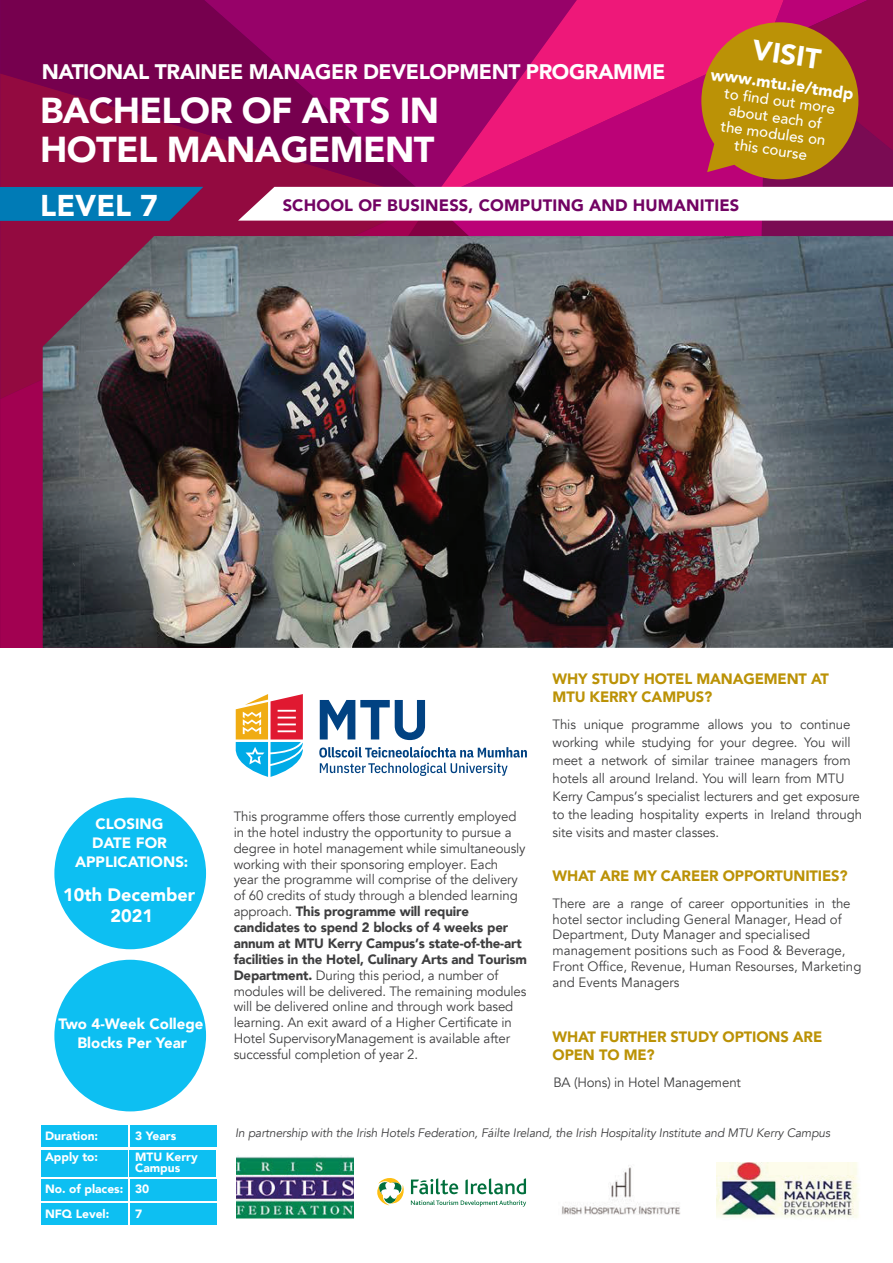
<style>
.page{position:relative;width:893px;height:1263px;background:#fff}
.page>*{position:absolute;margin:0;border:0;box-sizing:border-box;transform-origin:0 0}
.t1{font:900 36px/39px "Avenir";letter-spacing:-.02em;color:#fff}
.t2{font:900 30px "Avenir";color:#fff}
.t3{font:900 28.05px "Avenir";color:#fff}
.t4{font:900 21px "Avenir";letter-spacing:-.02em;color:#fff}
.t5{font:900 18px/21.6px "Avenir";color:#fff;text-align:center}
.t6{font:900 16.5px "Avenir";letter-spacing:.01em;color:#720363}
.t7{font:900 16.5px "Avenir";color:#fff}
.t8{font:900 15px/18px "Avenir";letter-spacing:-.01em;color:#bb9206}
.t9{font:900 15px/19px "Avenir";color:#fff;text-align:center}
.t10{font:500 15px/16.5px "Avenir";color:#fff;text-align:center}
.t11{font:13.5px/15.9px "Avenir";letter-spacing:-.01em;color:#3e3e3f}
.t12{font:italic 12.3px "Avenir";letter-spacing:-.01em;color:#3e3e3f}
.t13{font:900 12px/24.3px "Avenir";color:#fff}
.s1{font-weight:900}
</style>
<div class="page">
<svg style="left:0;top:201px;width:431px;height:447px;background:#990548"></svg>
<svg style="left:431px;top:221px;width:335px;height:15px;background:#b50171"></svg>
<svg style="left:0;top:0;width:431px;height:201px;background:#870351"></svg>
<svg style="left:431px;top:0;width:353px;height:187px;background:#c60b73"></svg>
<img style="left:43px;top:236px;width:850px;height:412px">
<svg style="left:238px;top:187px;width:655px;height:34px"></svg>
<div style="left:42px;top:1126px;width:86px;height:21px;background:#0dbff2"></div>
<div style="left:42px;top:1179px;width:86px;height:21px;background:#0dbff2"></div>
<div style="left:130px;top:1179px;width:86px;height:21px;background:#0dbff2"></div>
<div style="left:42px;top:1204px;width:86px;height:21px;background:#0dbff2"></div>
<div style="left:130px;top:1126px;width:86px;height:21px;background:#0dbff2"></div>
<div style="left:130px;top:1150px;width:86px;height:26px;background:#0dbff2"></div>
<div style="left:130px;top:1204px;width:86px;height:21px;background:#0dbff2"></div>
<svg style="left:701px;top:0;width:192px;height:179px;background:#b3572c"></svg>
<svg style="left:72px;top:548px;width:13px;height:19px"></svg>
<svg style="left:0;top:187px;width:203px;height:34px;background:#0c71ab"></svg>
<img style="left:236px;top:1156px;width:118px;height:62px">
<svg style="left:377px;top:1178px;width:149px;height:28px"></svg>
<img style="left:716px;top:1163px;width:143px;height:55px">
<img style="left:562px;top:1165px;width:119px;height:50px">
<div style="left:54px;top:797px;width:152px;height:152px;background:#0dbff2;border-radius:50%"></div>
<div style="left:54px;top:960px;width:152px;height:151px;background:#0dbff2;border-radius:50%"></div>
<svg style="left:236px;top:694px;width:67px;height:83px"></svg>
<svg style="left:319px;top:700px;width:208px;height:76px"></svg>
<div style="left:41px;top:1150px;width:87px;height:26px;background:#0dbff2"></div>
<h3 class="t3" style="left:756px;top:26px;width:70px;rotate:8deg">VISIT</h3>
<h3 class="t4" style="left:42px;top:54px;width:625px">NATIONAL TRAINEE MANAGER DEVELOPMENT PROGRAMME</h3>
<p class="t7" style="left:713px;top:60px;width:145px;rotate:8deg">www.mtu.ie/tmdp</p>
<p class="t10" style="left:726px;top:84px;width:113px;rotate:8deg">to find out more about each of the modules on this course</p>
<h1 class="t1" style="left:40px;top:90px;width:400px">BACHELOR OF ARTS IN<br>HOTEL MANAGEMENT</h1>
<h2 class="t2" style="left:40px;top:180px;width:119px">LEVEL 7</h2>
<p class="t6" style="left:283px;top:191px;width:458px">SCHOOL OF BUSINESS, COMPUTING AND HUMANITIES</p>
<p class="t9" style="left:75px;top:814px;width:115px">CLOSING<br>DATE FOR<br>APPLICATIONS:</p>
<h3 class="t5" style="left:63px;top:883px;width:133px">10th December<br>2021</h3>
<p class="t9" style="left:59px;top:1014px;width:146px">Two 4-Week College<br>Blocks Per Year</p>
<p class="t13" style="left:45px;top:1123px;width:55px">Duration:</p>
<p class="t13" style="left:45px;top:1145px;width:55px">Apply to:</p>
<p class="t13" style="left:135px;top:1125px;width:64px;line-height:21.3px">3 Years<br>MTU Kerry</p>
<p class="t13" style="left:135px;top:1155px;width:47px">Campus</p>
<p class="t13" style="left:45px;top:1176px;width:80px">No. of places:<br>NFQ Level:</p>
<p class="t13" style="left:135px;top:1176px;width:16px">30<br>7</p>
<p class="t11" style="left:234px;top:808px;width:295px">This programme offers those currently employed in the hotel industry the opportunity to pursue a degree in hotel management while simultaneously working with their sponsoring employer. Each<br>year the programme will comprise of the delivery of 60 credits of study through a blended learning approach. <span class="s1">This programme will require candidates to spend 2 blocks of 4 weeks per annum at MTU Kerry Campus’s state-of-the-art facilities in the Hotel, Culinary Arts and Tourism Department.</span> During this period, a number of modules will be delivered. The remaining modules will be delivered online and through work based learning. An exit award of a Higher Certificate in Hotel SupervisoryManagement is available after successful completion of year 2.</p>
<p class="t8" style="left:553px;top:669px;width:278px">WHY STUDY HOTEL MANAGEMENT AT<br>MTU KERRY CAMPUS?</p>
<p class="t11" style="left:553px;top:715px;width:311px;line-height:18px">This unique programme allows you to continue working while studying for your degree. You will meet a network of similar trainee managers from hotels all around Ireland. You will learn from MTU Kerry Campus’s specialist lecturers and get exposure to the leading hospitality experts in Ireland through site visits and master classes.</p>
<p class="t8" style="left:553px;top:866px;width:297px">WHAT ARE MY CAREER OPPORTUNITIES?</p>
<p class="t11" style="left:553px;top:895px;width:310px">There are a range of career opportunities in the hotel sector including General Manager, Head of Department, Duty Manager and specialised management positions such as Food &amp; Beverage, Front Office, Revenue, Human Resourses, Marketing and Events Managers</p>
<p class="t8" style="left:553px;top:1027px;width:271px">WHAT FURTHER STUDY OPTIONS ARE<br>OPEN TO ME?</p>
<p class="t11" style="left:553px;top:1075px;width:189px">BA (Hons) in Hotel Management</p>
<p class="t12" style="left:235px;top:1126px;width:597px">In partnership with the Irish Hotels Federation, Fáilte Ireland, the Irish Hospitality Institute and MTU Kerry Campus</p>
</div>
